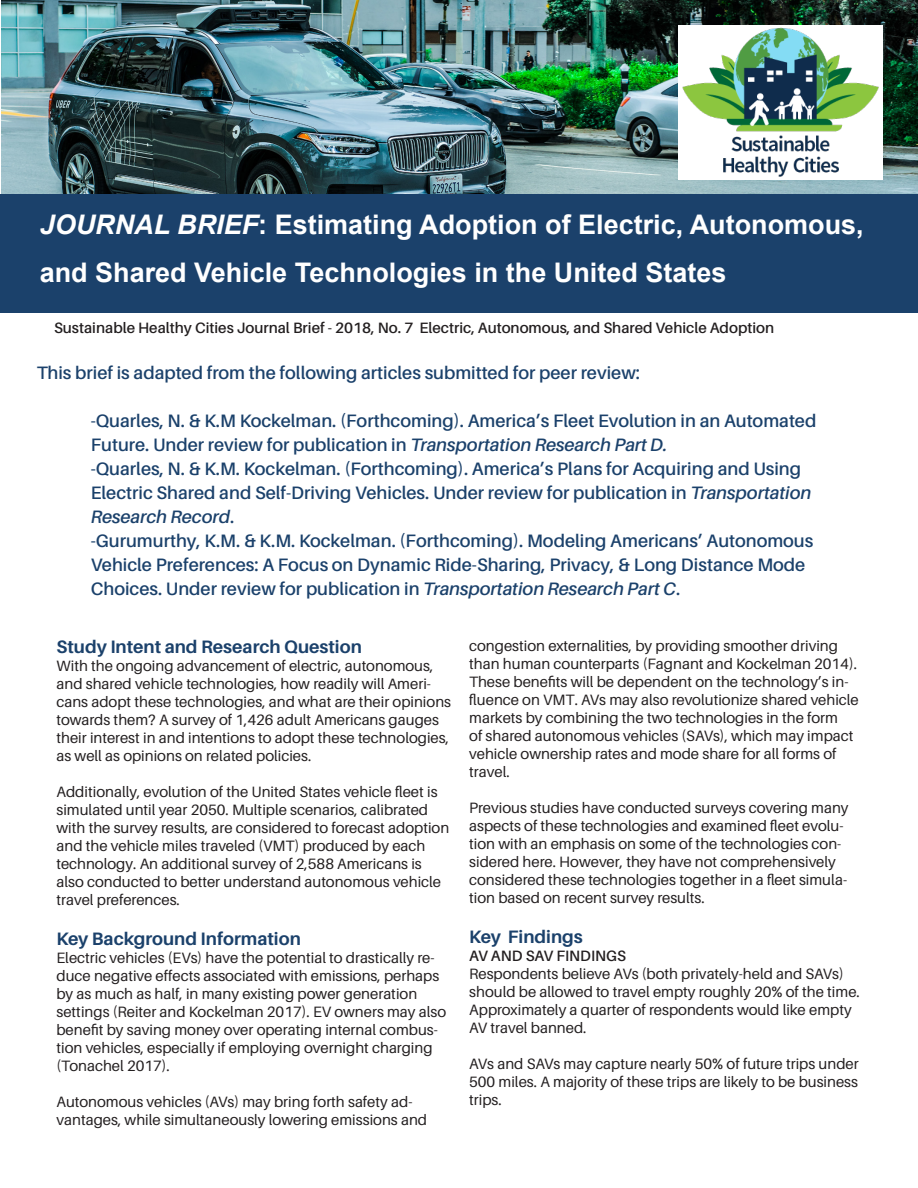
<style>
.page{position:relative;width:918px;height:1188px;background:#fff}
.page>*{position:absolute;margin:0;border:0;box-sizing:border-box;transform-origin:0 0}
.t1{font:700 27px/48px "Arial";color:#fff}
.t2{font:600 18px/24px "Aileron";color:#1b416b}
.t3{font:700 18px "Aileron";color:#1b416b}
.t4{font:15px/18px "Aileron";color:#231f20}
.t5{font:600 15px "Aileron";color:#231f20}
.s1{font-style:italic}
</style>
<div class="page">
<img style="left:1px;top:0;width:917px;height:194px">
<div style="left:0;top:194px;width:918px;height:119px;background:#1b416b"></div>
<img style="left:678px;top:25px;width:204px;height:153px">
<p class="t1" style="left:40px;top:200px;width:826px"><span class="s1">JOURNAL BRIEF</span>: Estimating Adoption of Electric, Autonomous, and Shared Vehicle Technologies in the United States</p>
<p class="t5" style="left:54px;top:320px;width:722px">Sustainable Healthy Cities Journal Brief - 2018, No. 7 Electric, Autonomous, and Shared Vehicle Adoption</p>
<p class="t2" style="left:37px;top:361px;width:605px">This brief is adapted from the following articles submitted for peer review:</p>
<p class="t2" style="left:91px;top:409px;width:727px">-Quarles, N. &amp; K.M Kockelman. (Forthcoming). America’s Fleet Evolution in an Automated<br>Future. Under review for publication in <span class="s1">Transportation Research Part D.</span></p>
<p class="t2" style="left:91px;top:457px;width:722px">-Quarles, N. &amp; K.M. Kockelman. (Forthcoming). America’s Plans for Acquiring and Using<br>Electric Shared and Self-Driving Vehicles. Under review for publication in <span class="s1">Transportation<br>Research Record</span>.</p>
<p class="t2" style="left:91px;top:529px;width:724px">-Gurumurthy, K.M. &amp; K.M. Kockelman. (Forthcoming). Modeling Americans’ Autonomous<br>Vehicle Preferences: A Focus on Dynamic Ride-Sharing, Privacy, &amp; Long Distance Mode<br>Choices. Under review for publication in <span class="s1">Transportation Research Part C</span>.</p>
<p class="t3" style="left:57px;top:637px;width:307px">Study Intent and Research Question</p>
<p class="t4" style="left:57px;top:657px;width:396px">With the ongoing advancement of electric, autonomous, and shared vehicle technologies, how readily will Ameri&shy;cans adopt these technologies, and what are their opinions towards them? A survey of 1,426 adult Americans gauges their interest in and intentions to adopt these technologies, as well as opinions on related policies.</p>
<p class="t4" style="left:57px;top:783px;width:394px">Additionally, evolution of the United States vehicle fleet is simulated until year 2050. Multiple scenarios, calibrated with the survey results, are considered to forecast adoption and the vehicle miles traveled (VMT) produced by each technology. An additional survey of 2,588 Americans is also conducted to better understand autonomous vehicle travel preferences.</p>
<p class="t3" style="left:57px;top:929px;width:246px">Key Background Information</p>
<p class="t4" style="left:57px;top:949px;width:391px">Electric vehicles (EVs) have the potential to drastically re&shy;duce negative effects associated with emissions, perhaps by as much as half, in many existing power generation settings (Reiter and Kockelman 2017). EV owners may also benefit by saving money over operating internal combus&shy;tion vehicles, especially if employing overnight charging (Tonachel 2017).</p>
<p class="t4" style="left:57px;top:1093px;width:372px">Autonomous vehicles (AVs) may bring forth safety ad&shy;vantages, while simultaneously lowering emissions and</p>
<p class="t4" style="left:469px;top:637px;width:391px">congestion externalities, by providing smoother driving than human counterparts (Fagnant and Kockelman 2014).<br>These benefits will be dependent on the technology’s in&shy;fluence on VMT. AVs may also revolutionize shared vehicle markets by combining the two technologies in the form<br>of shared autonomous vehicles (SAVs), which may impact vehicle ownership rates and mode share for all forms of travel.</p>
<p class="t4" style="left:469px;top:799px;width:381px">Previous studies have conducted surveys covering many aspects of these technologies and examined fleet evolu&shy;tion with an emphasis on some of the technologies con&shy;sidered here. However, they have not comprehensively considered these technologies together in a fleet simula&shy;tion based on recent survey results.</p>
<p class="t3" style="left:469px;top:926px;width:115px">Key Findings</p>
<p class="t5" style="left:469px;top:947px;width:158px">AV AND SAV FINDINGS</p>
<p class="t4" style="left:469px;top:964px;width:392px">Respondents believe AVs (both privately-held and SAVs) should be allowed to travel empty roughly 20% of the time.</p>
<p class="t4" style="left:469px;top:1000px;width:384px">Approximately a quarter of respondents would like empty<br>AV travel banned.</p>
<p class="t4" style="left:469px;top:1054px;width:391px;text-align:justify">AVs and SAVs may capture nearly 50% of future trips under 500 miles. A majority of these trips are likely to be business trips.</p>
</div>
